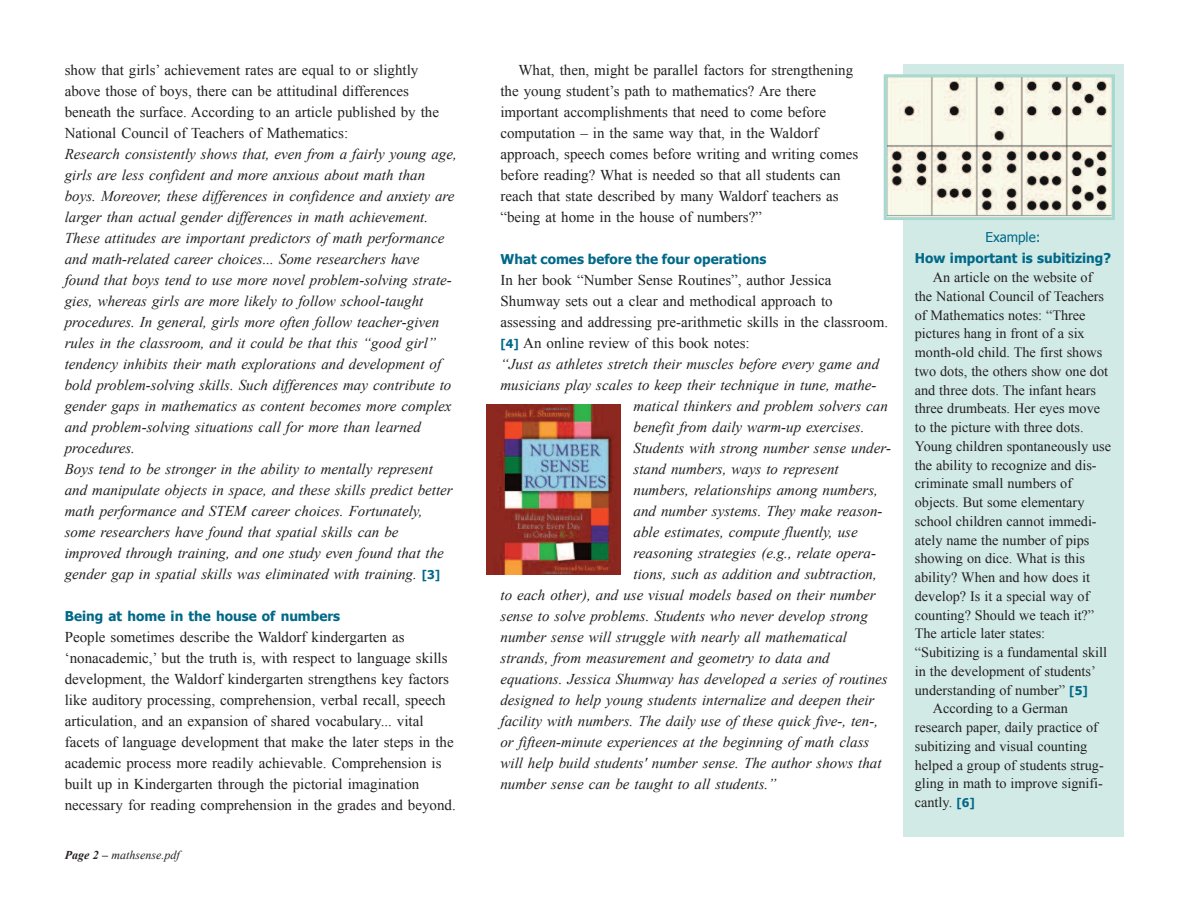
<style>
.page{position:relative;width:1188px;height:918px;background:#fff}
.page>*{position:absolute;margin:0;border:0;box-sizing:border-box;transform-origin:0 0}
.t1{font:italic 15px/21px "Times New Roman";color:#231f20}
.t2{font:15px/21px "Times New Roman";color:#231f20}
.t3{font:14.25px "Times New Roman";color:#231f20}
.t4{font:700 13.5px "Tahoma";color:#006888}
.t5{font:13.5px "Tahoma";color:#006888}
.t6{font:italic 12px "Times New Roman";color:#231f20}
.s1{font-family:"Tahoma";font-weight:700;font-style:normal;font-size:12px;color:#006888}
.s2{font-weight:700}
.s3{font-family:"Tahoma";font-weight:700;font-size:12px;color:#006888}
</style>
<div class="page">
<img style="left:487px;top:404px;width:133px;height:171px">
<div style="left:903px;top:65px;width:220px;height:772px;background:#d1eae5"></div>
<img style="left:888px;top:78px;width:223px;height:138px">
<div style="left:884px;top:74px;width:231px;height:146px;border:3px solid #a6dad0"></div>
<p class="t2" style="left:65px;top:60px;width:376px">show that girls’ achievement rates are equal to or slightly above those of boys, there can be attitudinal differences beneath the surface. According to an article published by the National Council of Teachers of Mathematics:</p>
<p class="t1" style="left:65px;top:144px;width:394px">Research consistently shows that, even from a fairly young age, girls are less confident and more anxious about math than boys. Moreover, these differences in confidence and anxiety are larger than actual gender differences in math achievement.<br>These attitudes are important predictors of math performance and math-related career choices... Some researchers have found that boys tend to use more novel problem-solving strate&shy;gies, whereas girls are more likely to follow school-taught procedures. In general, girls more often follow teacher-given rules in the classroom, and it could be that this “good girl” tendency inhibits their math explorations and development of bold problem-solving skills. Such differences may contribute to gender gaps in mathematics as content becomes more complex and problem-solving situations call for more than learned procedures.<br>Boys tend to be stronger in the ability to mentally represent and manipulate objects in space, and these skills predict better math performance and STEM career choices. Fortunately, some researchers have found that spatial skills can be improved through training, and one study even found that the gender gap in spatial skills was eliminated with training. <span class="s1">[3]</span></p>
<p class="t4" style="left:65px;top:608px;width:277px">Being at home in the house of numbers</p>
<p class="t2" style="left:65px;top:627px;width:393px">People sometimes describe the Waldorf kindergarten as ‘nonacademic,’ but the truth is, with respect to language skills development, the Waldorf kindergarten strengthens key factors like auditory processing, comprehension, verbal recall, speech articulation, and an expansion of shared vocabulary... vital facets of language development that make the later steps in the academic process more readily achievable. Comprehension is built up in Kindergarten through the pictorial imagination necessary for reading comprehension in the grades and beyond.</p>
<p class="t6" style="left:65px;top:848px;width:116px"><span class="s2">Page 2 –</span> mathsense.pdf</p>
<p class="t2" style="left:500px;top:60px;width:359px;text-indent:18px">What, then, might be parallel factors for strengthening the young student’s path to mathematics? Are there important accomplishments that need to come before computation – in the same way that, in the Waldorf approach, speech comes before writing and writing comes before reading? What is needed so that all students can reach that state described by many Waldorf teachers as “being at home in the house of numbers?”</p>
<p class="t4" style="left:501px;top:251px;width:267px">What comes before the four operations</p>
<p class="t2" style="left:501px;top:270px;width:333px">In her book “Number Sense Routines”, author Jessica</p>
<p class="t2" style="left:500px;top:291px;width:334px">Shumway sets out a clear and methodical approach to</p>
<p class="t2" style="left:500px;top:312px;width:389px">assessing and addressing pre-arithmetic skills in the classroom.</p>
<p class="t2" style="left:501px;top:333px;width:251px"><span class="s3">[4]</span> An online review of this book notes:</p>
<p class="t1" style="left:501px;top:354px;width:380px">“Just as athletes stretch their muscles before every game and</p>
<p class="t1" style="left:501px;top:375px;width:378px">musicians play scales to keep their technique in tune, mathe-</p>
<p class="t1" style="left:634px;top:396px;width:256px">matical thinkers and problem solvers can</p>
<p class="t1" style="left:634px;top:417px;width:232px">benefit from daily warm-up exercises.</p>
<p class="t1" style="left:634px;top:438px;width:259px">Students with strong number sense under-</p>
<p class="t1" style="left:634px;top:459px;width:207px">stand numbers, ways to represent</p>
<p class="t1" style="left:634px;top:480px;width:246px">numbers, relationships among numbers,</p>
<p class="t1" style="left:634px;top:501px;width:250px">and number systems. They make reason-</p>
<p class="t1" style="left:634px;top:522px;width:226px">able estimates, compute fluently, use</p>
<p class="t1" style="left:634px;top:543px;width:244px">reasoning strategies (e.g., relate opera-</p>
<p class="t1" style="left:634px;top:564px;width:245px">tions, such as addition and subtraction,</p>
<p class="t1" style="left:501px;top:585px;width:377px">to each other), and use visual models based on their number</p>
<p class="t1" style="left:501px;top:606px;width:369px">sense to solve problems. Students who never develop strong</p>
<p class="t1" style="left:501px;top:627px;width:348px">number sense will struggle with nearly all mathematical</p>
<p class="t1" style="left:501px;top:648px;width:331px">strands, from measurement and geometry to data and</p>
<p class="t1" style="left:500px;top:669px;width:389px">equations. Jessica Shumway has developed a series of routines</p>
<p class="t1" style="left:500px;top:690px;width:375px">designed to help young students internalize and deepen their</p>
<p class="t1" style="left:500px;top:711px;width:379px">facility with numbers. The daily use of these quick five-, ten-,</p>
<p class="t1" style="left:500px;top:732px;width:370px">or fifteen-minute experiences at the beginning of math class</p>
<p class="t1" style="left:500px;top:753px;width:383px">will help build students' number sense. The author shows that</p>
<p class="t1" style="left:500px;top:774px;width:278px">number sense can be taught to all students.”</p>
<p class="t5" style="left:985px;top:229px;width:57px">Example:</p>
<p class="t4" style="left:915px;top:250px;width:198px">How important is subitizing?</p>
<p class="t3" style="left:933px;top:269px;width:161px">An article on the website of</p>
<p class="t3" style="left:915px;top:288px;width:191px">the National Council of Teachers</p>
<p class="t3" style="left:915px;top:307px;width:172px">of Mathematics notes: “Three</p>
<p class="t3" style="left:915px;top:326px;width:171px">pictures hang in front of a six</p>
<p class="t3" style="left:915px;top:344px;width:189px">month-old child. The first shows</p>
<p class="t3" style="left:915px;top:363px;width:195px">two dots, the others show one dot</p>
<p class="t3" style="left:915px;top:382px;width:183px">and three dots. The infant hears</p>
<p class="t3" style="left:915px;top:401px;width:187px">three drumbeats. Her eyes move</p>
<p class="t3" style="left:915px;top:419px;width:170px">to the picture with three dots.</p>
<p class="t3" style="left:915px;top:438px;width:198px">Young children spontaneously use</p>
<p class="t3" style="left:915px;top:457px;width:183px">the ability to recognize and dis-</p>
<p class="t3" style="left:915px;top:476px;width:159px">criminate small numbers of</p>
<p class="t3" style="left:915px;top:494px;width:171px">objects. But some elementary</p>
<p class="t3" style="left:915px;top:513px;width:183px">school children cannot immedi-</p>
<p class="t3" style="left:915px;top:532px;width:176px">ately name the number of pips</p>
<p class="t3" style="left:915px;top:551px;width:172px">showing on dice. What is this</p>
<p class="t3" style="left:915px;top:569px;width:177px">ability? When and how does it</p>
<p class="t3" style="left:915px;top:588px;width:176px">develop? Is it a special way of</p>
<p class="t3" style="left:915px;top:607px;width:181px">counting? Should we teach it?”</p>
<p class="t3" style="left:915px;top:626px;width:132px">The article later states:</p>
<p class="t3" style="left:915px;top:644px;width:194px">“Subitizing is a fundamental skill</p>
<p class="t3" style="left:915px;top:663px;width:183px">in the development of students’</p>
<p class="t3" style="left:915px;top:682px;width:174px">understanding of number” <span class="s3">[5]</span></p>
<p class="t3" style="left:933px;top:701px;width:137px">According to a German</p>
<p class="t3" style="left:915px;top:719px;width:185px">research paper, daily practice of</p>
<p class="t3" style="left:915px;top:738px;width:174px">subitizing and visual counting</p>
<p class="t3" style="left:915px;top:757px;width:190px">helped a group of students strug-</p>
<p class="t3" style="left:915px;top:776px;width:190px">gling in math to improve signifi-</p>
<p class="t3" style="left:915px;top:794px;width:62px">cantly. <span class="s3">[6]</span></p>
</div>
